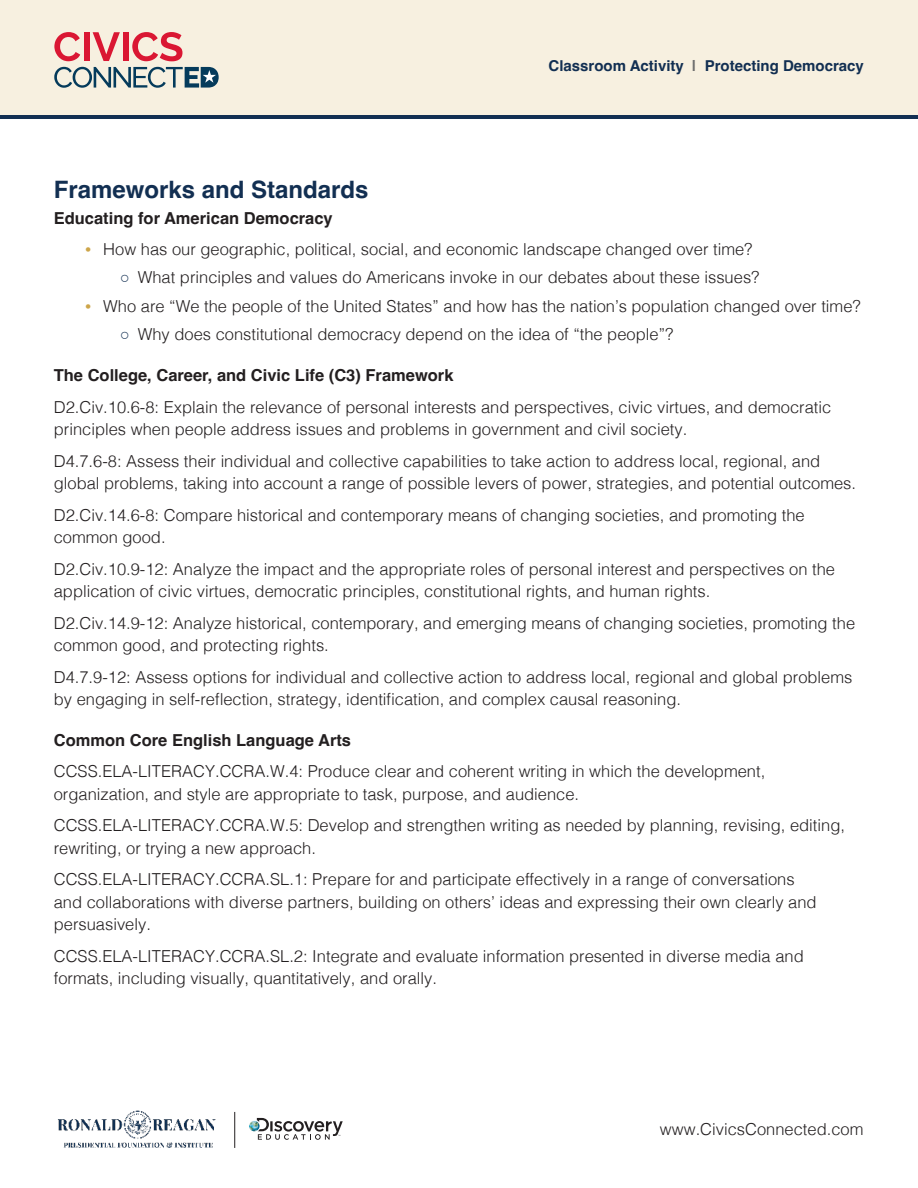
<style>
.page{position:relative;width:918px;height:1188px;background:#fff}
.page>*{position:absolute;margin:0;border:0;box-sizing:border-box;transform-origin:0 0}
.t1{font:700 24px "Helvetica";color:#122f52}
.t2{font:300 16.5px/22.5px "Helvetica";color:#231f20}
.t3{font:700 16.5px "Helvetica";color:#231f20}
.t4{font:700 15px "Helvetica";color:#122f52}
.s1{color:#6d6d6d}
.s2{font-size:12.3px;color:#cda549}
.s3{font-family:"Arial";font-weight:400;color:#122f52}
</style>
<div class="page">
<div style="left:0;top:0;width:918px;height:117px;background:#f7f0e0"></div>
<hr style="left:1px;top:115px;width:917px;height:3px;background:#122f52">
<svg style="left:249px;top:1118px;width:94px;height:22px"></svg>
<hr style="left:234px;top:1112px;width:1px;height:36px;background:#231f20">
<img style="left:57px;top:1110px;width:159px;height:37px">
<svg style="left:54px;top:32px;width:26px;height:29px"></svg>
<div style="left:84px;top:32px;width:6px;height:29px;background:#da1733"></div>
<svg style="left:93px;top:32px;width:27px;height:29px"></svg>
<div style="left:123px;top:32px;width:6px;height:29px;background:#da1733"></div>
<svg style="left:132px;top:32px;width:50px;height:29px"></svg>
<svg style="left:54px;top:67px;width:165px;height:21px"></svg>
<p class="t4" style="left:549px;top:57px;width:317px">Classroom Activity <span class="s1">|</span> Protecting Democracy</p>
<h1 class="t1" style="left:54px;top:175px;width:316px">Frameworks and Standards</h1>
<p class="t3" style="left:54px;top:208px;width:281px">Educating for American Democracy</p>
<p class="t2" style="left:85px;top:237px;width:669px"><span class="s2">•</span> How has our geographic, political, social, and economic landscape changed over time?</p>
<p class="t2" style="left:120px;top:265px;width:641px"><span class="s3">○</span> What principles and values do Americans invoke in our debates about these issues?</p>
<p class="t2" style="left:85px;top:294px;width:777px"><span class="s2">•</span> Who are “We the people of the United States” and how has the nation’s population changed over time?</p>
<p class="t2" style="left:120px;top:322px;width:555px"><span class="s3">○</span> Why does constitutional democracy depend on the idea of “the people”?</p>
<p class="t3" style="left:54px;top:365px;width:401px">The College, Career, and Civic Life (C3) Framework</p>
<p class="t2" style="left:54px;top:394px;width:779px">D2.Civ.10.6-8: Explain the relevance of personal interests and perspectives, civic virtues, and democratic principles when people address issues and problems in government and civil society.</p>
<p class="t2" style="left:54px;top:448px;width:804px">D4.7.6-8: Assess their individual and collective capabilities to take action to address local, regional, and global problems, taking into account a range of possible levers of power, strategies, and potential outcomes.</p>
<p class="t2" style="left:54px;top:502px;width:753px">D2.Civ.14.6-8: Compare historical and contemporary means of changing societies, and promoting the common good.</p>
<p class="t2" style="left:54px;top:556px;width:783px">D2.Civ.10.9-12: Analyze the impact and the appropriate roles of personal interest and perspectives on the application of civic virtues, democratic principles, constitutional rights, and human rights.</p>
<p class="t2" style="left:54px;top:610px;width:803px">D2.Civ.14.9-12: Analyze historical, contemporary, and emerging means of changing societies, promoting the common good, and protecting rights.</p>
<p class="t2" style="left:54px;top:664px;width:800px">D4.7.9-12: Assess options for individual and collective action to address local, regional and global problems by engaging in self-reflection, strategy, identification, and complex causal reasoning.</p>
<p class="t3" style="left:54px;top:730px;width:299px">Common Core English Language Arts</p>
<p class="t2" style="left:54px;top:759px;width:713px">CCSS.ELA-LITERACY.CCRA.W.4: Produce clear and coherent writing in which the development, organization, and style are appropriate to task, purpose, and audience.</p>
<p class="t2" style="left:54px;top:813px;width:793px">CCSS.ELA-LITERACY.CCRA.W.5: Develop and strengthen writing as needed by planning, revising, editing, rewriting, or trying a new approach.</p>
<p class="t2" style="left:54px;top:867px;width:764px">CCSS.ELA-LITERACY.CCRA.SL.1: Prepare for and participate effectively in a range of conversations and collaborations with diverse partners, building on others’ ideas and expressing their own clearly and persuasively.</p>
<p class="t2" style="left:54px;top:943px;width:752px">CCSS.ELA-LITERACY.CCRA.SL.2: Integrate and evaluate information presented in diverse media and formats, including visually, quantitatively, and orally.</p>
<p class="t2" style="left:660px;top:1116px;width:205px">www.CivicsConnected.com</p>
</div>
